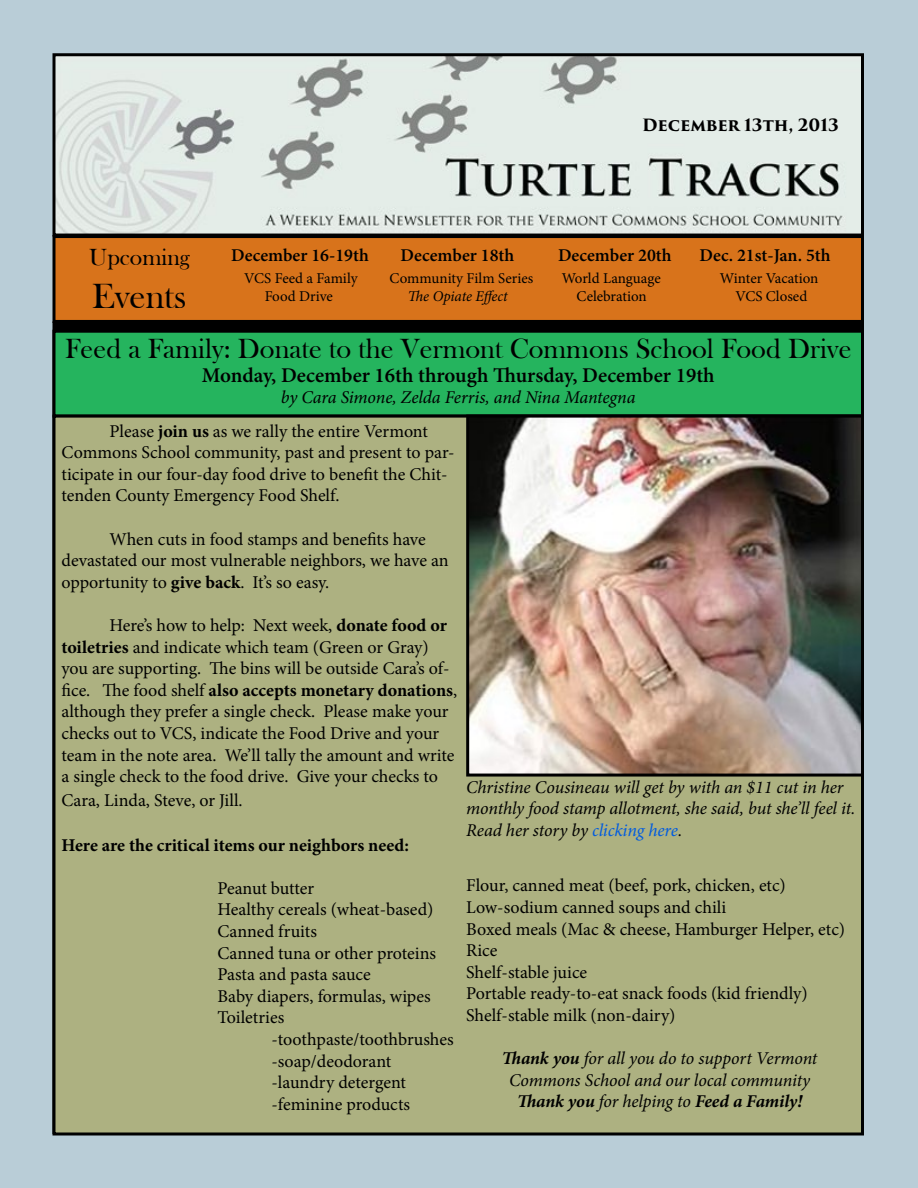
<style>
.page{position:relative;width:918px;height:1188px;background:#b9cdd7}
.page>*{position:absolute;margin:0;border:0;box-sizing:border-box;transform-origin:0 0}
.t1{font:36px "Bask Old Face";color:#000}
.t2{font:28.5px "Bask Old Face";color:#000}
.t3{font:24px "Bask Old Face";color:#000}
.t4{font:600 21px "Minion Pro";color:#000}
.t5{font:18px/21.6px "Minion Pro";letter-spacing:-.005em;color:#000}
.t6{font:italic 18px/21.6px "Minion Pro";letter-spacing:-.01em;color:#000}
.t7{font:600 18px "Minion Pro";color:#000}
.t8{font:700 18px "Minion Pro";color:#000}
.t9{font:700 16.5px "Trajan Pro 3";color:#000}
.t10{font:15px "Minion Pro";color:#000}
.t11{font:italic 15px "Minion Pro";letter-spacing:-.01em;color:#000}
.s1{font-style:normal}
.s2{font-weight:700;font-style:normal}
.s3{font-weight:700}
.s4{color:#005bdf}
</style>
<div class="page">
<div style="left:54px;top:237px;width:808px;height:84px;background:#d8731b"></div>
<div style="left:52px;top:235px;width:812px;height:88px;border:3px solid #000"></div>
<hr style="left:54px;top:321px;width:810px;height:2px;background:#000">
<img style="left:56px;top:57px;width:804px;height:176px">
<div style="left:52px;top:53px;width:812px;height:184px;border:3px solid #000"></div>
<div style="left:54px;top:331px;width:808px;height:85px;background:#25b45e"></div>
<div style="left:52px;top:330px;width:812px;height:88px;border:3px solid #000"></div>
<div style="left:54px;top:416px;width:808px;height:718px;background:#adb181"></div>
<img style="left:470px;top:419px;width:390px;height:354px">
<div style="left:466px;top:415px;width:398px;height:362px;border:3px solid #000"></div>
<p class="t9" style="left:642px;top:113px;width:198px">December 13th, 2013</p>
<h3 class="t3" style="left:89px;top:244px;width:102px">Upcoming</h3>
<h1 class="t1" style="left:92px;top:276px;width:96px">Events</h1>
<p class="t7" style="left:231px;top:243px;width:139px">December 16-19th</p>
<p class="t7" style="left:401px;top:243px;width:115px">December 18th</p>
<p class="t7" style="left:558px;top:243px;width:115px">December 20th</p>
<p class="t7" style="left:699px;top:243px;width:133px">Dec. 21st-Jan. 5th</p>
<p class="t10" style="left:244px;top:268px;width:115px">VCS Feed a Family</p>
<p class="t10" style="left:390px;top:268px;width:145px">Community Film Series</p>
<p class="t10" style="left:562px;top:268px;width:100px">World Language</p>
<p class="t10" style="left:720px;top:268px;width:100px">Winter Vacation</p>
<p class="t10" style="left:265px;top:286px;width:70px">Food Drive</p>
<p class="t11" style="left:408px;top:286px;width:101px">The Opiate Effect</p>
<p class="t10" style="left:577px;top:286px;width:72px">Celebration</p>
<p class="t10" style="left:735px;top:286px;width:73px">VCS Closed</p>
<h2 class="t2" style="left:65px;top:333px;width:788px">Feed a Family: Donate to the Vermont Commons School Food Drive</h2>
<p class="t4" style="left:202px;top:361px;width:514px">Monday, December 16th through Thursday, December 19th</p>
<p class="t6" style="left:110px;top:381px;width:528px;line-height:33.5px;text-indent:171px">by Cara Simone, Zelda Ferris, and Nina Mantegna<br><span class="s1">Please</span> <span class="s2">join us</span> <span class="s1">as we rally the entire Vermont</span></p>
<p class="t5" style="left:62px;top:442px;width:395px">Commons School community, past and present to par&shy;ticipate in our four-day food drive to benefit the Chit&shy;tenden County Emergency Food Shelf.</p>
<p class="t5" style="left:62px;top:528px;width:389px;text-indent:48px">When cuts in food stamps and benefits have devastated our most vulnerable neighbors, we have an opportunity to <span class="s3">give back</span>. It’s so easy.</p>
<p class="t5" style="left:62px;top:615px;width:397px;text-indent:48px">Here’s how to help: Next week, <span class="s3">donate food or toiletries</span> and indicate which team (Green or Gray) you are supporting. The bins will be outside Cara’s of&shy;fice. The food shelf <span class="s3">also accepts monetary donations</span>, although they prefer a single check. Please make your checks out to VCS, indicate the Food Drive and your team in the note area. We’ll tally the amount and write a single check to the food drive. Give your checks to</p>
<p class="t5" style="left:62px;top:789px;width:183px">Cara, Linda, Steve, or Jill.</p>
<p class="t8" style="left:62px;top:832px;width:349px">Here are the critical items our neighbors need:</p>
<p class="t5" style="left:218px;top:877px;width:220px">Peanut butter<br>Healthy cereals (wheat-based)<br>Canned fruits<br>Canned tuna or other proteins<br>Pasta and pasta sauce<br>Baby diapers, formulas, wipes<br>Toiletries</p>
<p class="t5" style="left:272px;top:1029px;width:184px">-toothpaste/toothbrushes -soap/deodorant -laundry detergent -feminine products</p>
<p class="t6" style="left:466px;top:776px;width:391px">Christine Cousineau will get by with an $11 cut in her monthly food stamp allotment, she said, but she’ll feel it.<br>Read her story by <span class="s4">clicking here</span>.</p>
<p class="t5" style="left:466px;top:875px;width:380px">Flour, canned meat (beef, pork, chicken, etc)<br>Low-sodium canned soups and chili<br>Boxed meals (Mac &amp; cheese, Hamburger Helper, etc)<br>Rice<br>Shelf-stable juice<br>Portable ready-to-eat snack foods (kid friendly)<br>Shelf-stable milk (non-dairy)</p>
<p class="t6" style="left:502px;top:1048px;width:317px;text-align:center"><span class="s3">Thank you</span> for all you do to support Vermont<br>Commons School and our local community<br><span class="s3">Thank you</span> for helping to <span class="s3">Feed a Family!</span></p>
</div>
